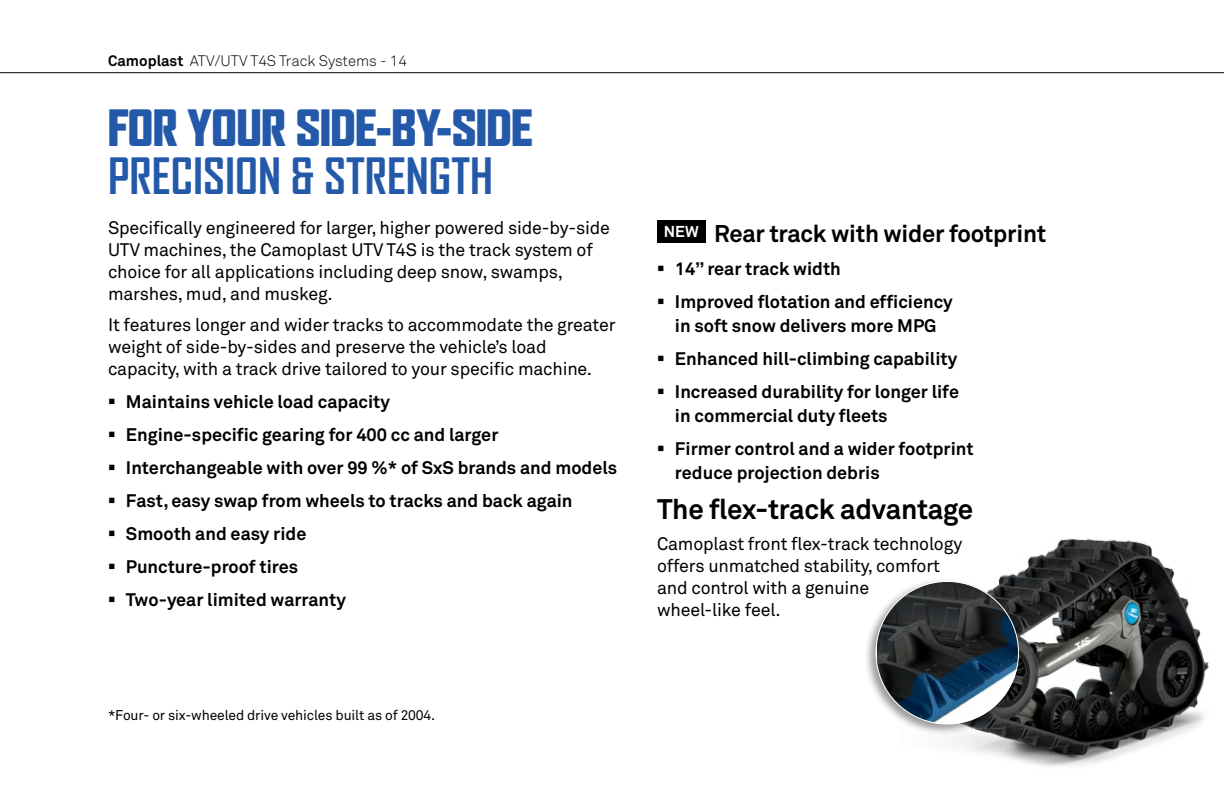
<style>
.page{position:relative;width:1224px;height:792px;background:#fff}
.page>*{position:absolute;margin:0;border:0;box-sizing:border-box;transform-origin:0 0}
.t1{font:900 48px "Agency FB";color:#2459a9}
.t2{font:700 48px "Agency FB";color:#2459a9}
.t3{font:700 28px "Akkurat Office";letter-spacing:-.01em;color:#000}
.t4{font:700 24px "Akkurat Office";letter-spacing:-.01em;color:#000}
.t5{font:700 18px/24px "Akkurat Office";color:#000}
.t6{font:18px/22px "Akkurat Office";letter-spacing:-.01em;color:#000}
.t7{font:15px "Akkurat Light Office";color:#000}
.t8{font:14px "Akkurat Office";letter-spacing:-.01em;color:#000}
.s1{font-family:"Akkurat Office";font-weight:700}
</style>
<div class="page">
<hr style="left:0;top:72px;width:1224px;height:1px;background:#000">
<div style="left:657px;top:220px;width:48px;height:22px;background:#000"></div>
<img style="left:955px;top:538px;width:254px;height:229px">
<div style="left:864px;top:577px;width:158px;height:159px;background:#000;opacity:.4"></div>
<img style="left:877px;top:581px;width:142px;height:143px">
<p class="t7" style="left:108px;top:52px;width:300px"><span class="s1">Camoplast</span> ATV/UTV T4S Track Systems - 14</p>
<h1 class="t1" style="left:108px;top:100px;width:426px">FOR YOUR SIDE-BY-SIDE</h1>
<h1 class="t2" style="left:108px;top:148px;width:386px">PRECISION &amp; STRENGTH</h1>
<p class="t6" style="left:108px;top:217px;width:504px">Specifically engineered for larger, higher powered side-by-side UTV machines, the Camoplast UTV T4S is the track system of choice for all applications including deep snow, swamps, marshes, mud, and muskeg.</p>
<p class="t6" style="left:108px;top:314px;width:509px">It features longer and wider tracks to accommodate the greater weight of side-by-sides and preserve the vehicle’s load capacity, with a track drive tailored to your specific machine.</p>
<p class="t5" style="left:108px;top:390px;width:283px">▪ Maintains vehicle load capacity</p>
<p class="t5" style="left:108px;top:423px;width:392px">▪ Engine-specific gearing for 400 cc and larger</p>
<p class="t5" style="left:108px;top:456px;width:511px">▪ Interchangeable with over 99 %* of SxS brands and models</p>
<p class="t5" style="left:108px;top:489px;width:466px">▪ Fast, easy swap from wheels to tracks and back again</p>
<p class="t5" style="left:108px;top:522px;width:200px">▪ Smooth and easy ride</p>
<p class="t5" style="left:108px;top:555px;width:192px">▪ Puncture-proof tires</p>
<p class="t5" style="left:108px;top:588px;width:239px">▪ Two-year limited warranty</p>
<p class="t8" style="left:108px;top:707px;width:329px">*Four- or six-wheeled drive vehicles built as of 2004.</p>
<h3 class="t4" style="left:664px;top:219px;width:384px"><sup>NEW</sup> Rear track with wider footprint</h3>
<p class="t5" style="left:657px;top:257px;width:185px">▪ 14’’ rear track width</p>
<p class="t5" style="left:657px;top:290px;width:297px;text-align:center">▪ Improved flotation and efficiency in soft snow delivers more MPG</p>
<p class="t5" style="left:657px;top:347px;width:302px">▪ Enhanced hill-climbing capability</p>
<p class="t5" style="left:675px;top:380px;width:286px;text-indent:-18px">▪ Increased durability for longer life in commercial duty fleets</p>
<p class="t5" style="left:675px;top:437px;width:300px;text-indent:-18px">▪ Firmer control and a wider footprint reduce projection debris</p>
<h2 class="t3" style="left:657px;top:492px;width:318px">The flex-track advantage</h2>
<p class="t6" style="left:657px;top:534px;width:307px">Camoplast front flex-track technology offers unmatched stability, comfort and control with a genuine<br>wheel-like feel.</p>
</div>
